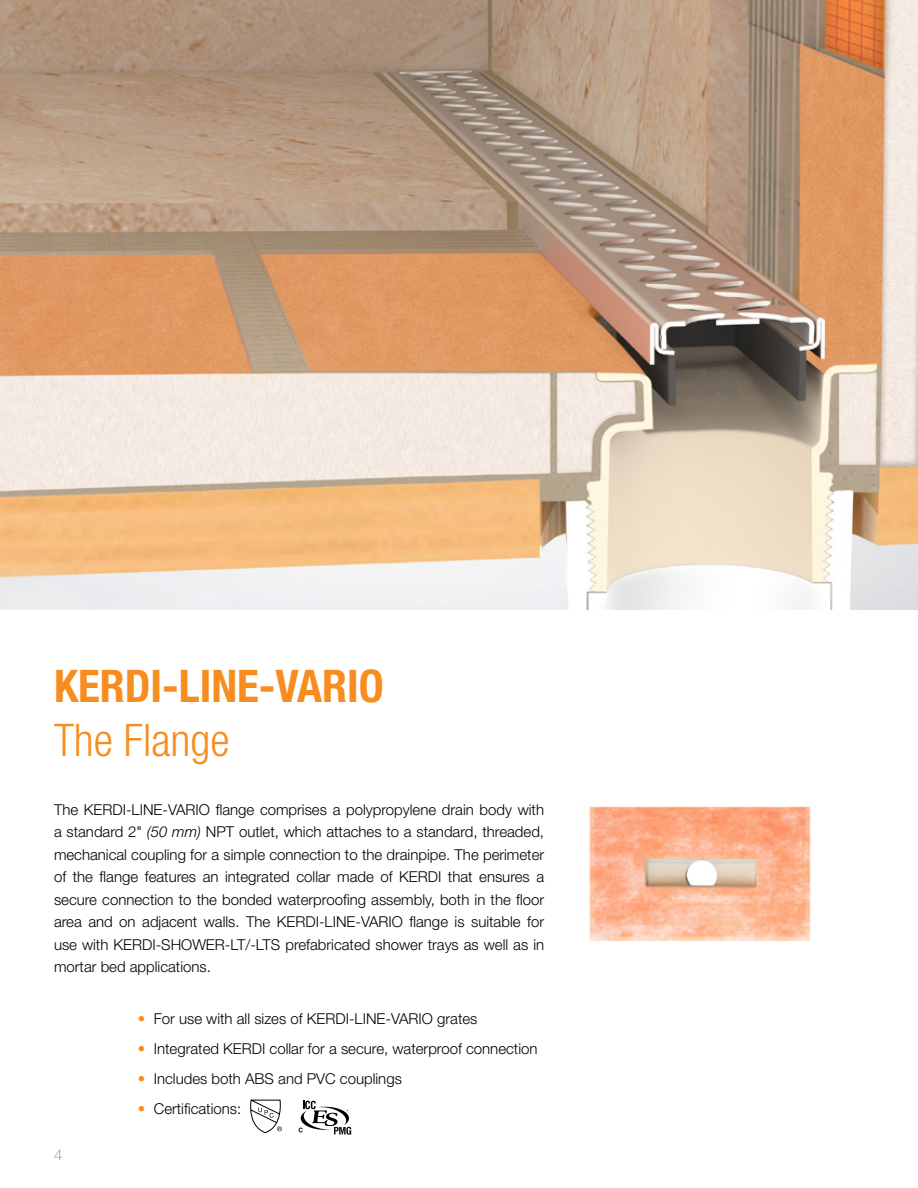
<style>
.page{position:relative;width:918px;height:1188px;background:#fff}
.page>*{position:absolute;margin:0;border:0;box-sizing:border-box;transform-origin:0 0}
.t1{font:700 condensed 45px "Helvetica Neue LT Pro";color:#f78d1e}
.t2{font:300 condensed 45px "Helvetica Neue LT Pro";color:#f78d1e}
.t3{font:300 15px/22.5px "Helvetica Neue LT Pro";color:#000;text-align:justify}
.t4{font:100 15px "Helvetica Neue LT Pro";color:#808285}
.s1{font-style:italic}
.s2{color:#f78d1e}
</style>
<div class="page">
<svg style="left:299px;top:1101px;width:52px;height:34px"></svg>
<svg style="left:250px;top:1099px;width:32px;height:34px"></svg>
<img style="left:0;top:0;width:918px;height:609px">
<img style="left:589px;top:806px;width:222px;height:136px">
<h1 class="t1" style="left:54px;top:659px;width:331px">KERDI-LINE-VARIO</h1>
<h1 class="t2" style="left:54px;top:714px;width:177px">The Flange</h1>
<p class="t3" style="left:54px;top:798px;width:492px">The KERDI-LINE-VARIO flange comprises a polypropylene drain body with a standard 2" <span class="s1">(50 mm)</span> NPT outlet, which attaches to a standard, threaded, mechanical coupling for a simple connection to the drainpipe. The perimeter of the flange features an integrated collar made of KERDI that ensures a secure connection to the bonded waterproofing assembly, both in the floor area and on adjacent walls. The KERDI-LINE-VARIO flange is suitable for use with KERDI-SHOWER-LT/-LTS prefabricated shower trays as well as in mortar bed applications.</p>
<p class="t4" style="left:54px;top:1146px;width:10px">4</p>
<p class="t3" style="left:138px;top:1008px;width:341px"><span class="s2">•</span> For use with all sizes of KERDI-LINE-VARIO grates</p>
<p class="t3" style="left:138px;top:1038px;width:401px"><span class="s2">•</span> Integrated KERDI collar for a secure, waterproof connection</p>
<p class="t3" style="left:138px;top:1068px;width:265px"><span class="s2">•</span> Includes both ABS and PVC couplings</p>
<p class="t3" style="left:138px;top:1098px;width:105px"><span class="s2">•</span> Certifications:</p>
</div>
